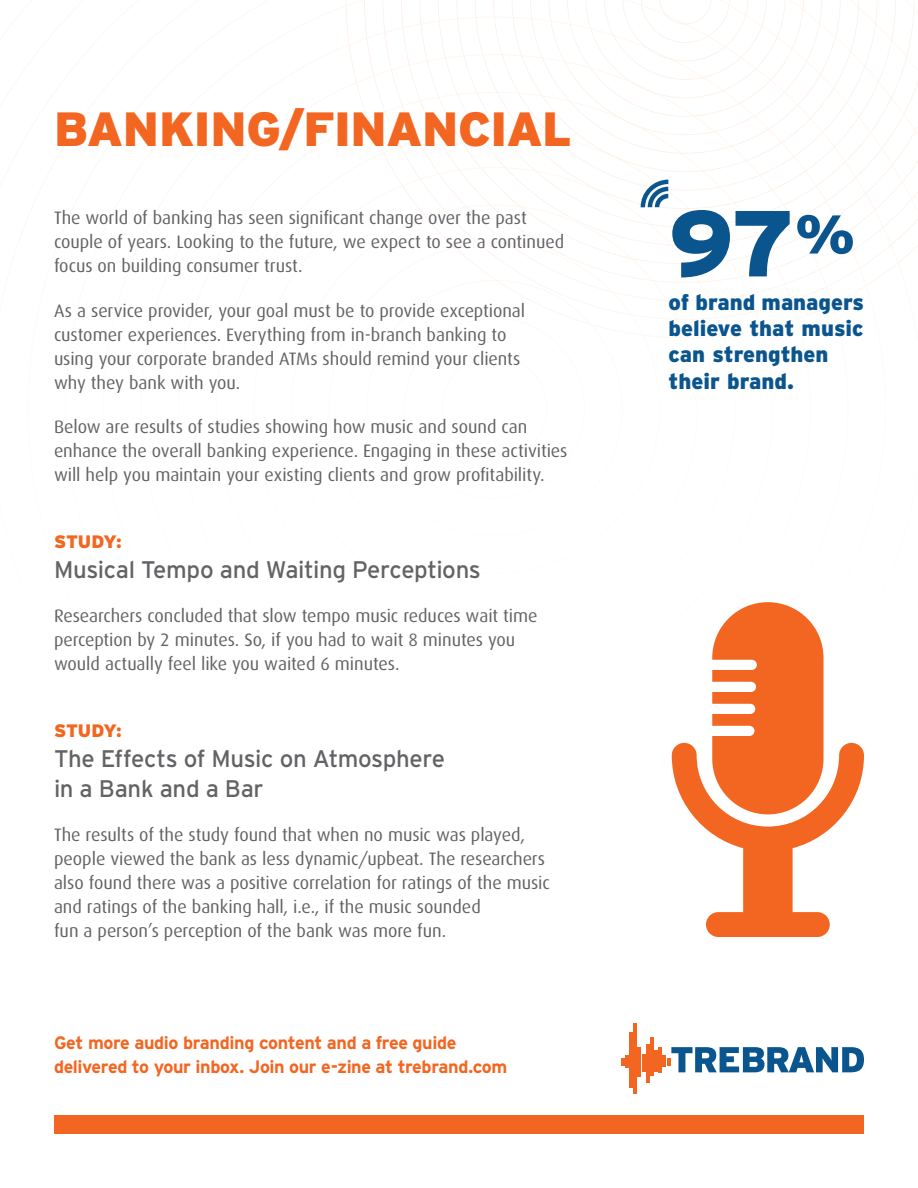
<style>
.page{position:relative;width:918px;height:1188px;background:#fff}
.page>*{position:absolute;margin:0;border:0;box-sizing:border-box;transform-origin:0 0}
.t1{font:900 93.45px "Interstate";color:#0b558e}
.t2{font:900 48px "Interstate";letter-spacing:-.015em;color:#f36621}
.t3{font:24px/30px "Interstate";letter-spacing:-.015em;color:#636366}
.t4{font:900 22.05px/26.4px "Interstate";color:#0b558e}
.t5{font:18px/24px "Dax";letter-spacing:-.005em;color:#636366}
.t6{font:700 18px/24px "Interstate";letter-spacing:-.025em;color:#f36621}
.t7{font:900 18px "Interstate";letter-spacing:-.01em;color:#f36621}
</style>
<div class="page">
<svg style="left:457px;top:0;width:457px;height:221px"></svg>
<svg style="left:476px;top:0;width:420px;height:209px"></svg>
<svg style="left:494px;top:0;width:382px;height:190px"></svg>
<svg style="left:513px;top:0;width:346px;height:171px"></svg>
<svg style="left:531px;top:0;width:310px;height:154px"></svg>
<svg style="left:549px;top:0;width:273px;height:135px"></svg>
<div style="left:54px;top:1115px;width:810px;height:19px;background:#f36621"></div>
<hr style="left:659px;top:1047px;width:3px;height:25px;background:#f36621">
<hr style="left:625px;top:1055px;width:4px;height:13px;background:#f36621">
<svg style="left:621px;top:1058px;width:3px;height:7px"></svg>
<hr style="left:629px;top:1032px;width:4px;height:56px;background:#f36621">
<hr style="left:634px;top:1023px;width:3px;height:71px;background:#f36621">
<hr style="left:638px;top:1047px;width:3px;height:30px;background:#f36621">
<hr style="left:642px;top:1054px;width:3px;height:17px;background:#f36621">
<hr style="left:646px;top:1044px;width:3px;height:38px;background:#f36621">
<hr style="left:650px;top:1037px;width:4px;height:38px;background:#f36621">
<hr style="left:654px;top:1050px;width:4px;height:21px;background:#f36621">
<svg style="left:663px;top:1047px;width:201px;height:25px"></svg>
<svg style="left:672px;top:602px;width:192px;height:335px"></svg>
<svg style="left:641px;top:180px;width:27px;height:27px"></svg>
<h2 class="t2" style="left:54px;top:102px;width:519px">Banking/Financial</h2>
<p class="t5" style="left:54px;top:206px;width:512px">The world of banking has seen significant change over the past couple of years. Looking to the future, we expect to see a continued focus on building consumer trust.</p>
<p class="t5" style="left:54px;top:299px;width:473px">As a service provider, your goal must be to provide exceptional customer experiences. Everything from in-branch banking to using your corporate branded ATMs should remind your clients why they bank with you.</p>
<p class="t5" style="left:54px;top:415px;width:515px">Below are results of studies showing how music and sound can enhance the overall banking experience. Engaging in these activities will help you maintain your existing clients and grow profitability.</p>
<p class="t7" style="left:54px;top:531px;width:69px">Study:</p>
<h3 class="t3" style="left:54px;top:554px;width:428px">Musical Tempo and Waiting Perceptions</h3>
<p class="t5" style="left:54px;top:604px;width:485px">Researchers concluded that slow tempo music reduces wait time perception by 2 minutes. So, if you had to wait 8 minutes you would actually feel like you waited 6 minutes.</p>
<p class="t7" style="left:54px;top:720px;width:69px">Study:</p>
<h3 class="t3" style="left:54px;top:743px;width:393px">The Effects of Music on Atmosphere in a Bank and a Bar</h3>
<p class="t5" style="left:54px;top:823px;width:497px">The results of the study found that when no music was played, people viewed the bank as less dynamic/upbeat. The researchers also found there was a positive correlation for ratings of the music and ratings of the banking hall, i.e., if the music sounded<br>fun a person’s perception of the bank was more fun.</p>
<p class="t6" style="left:54px;top:1031px;width:455px">Get more audio branding content and a free guide delivered to your inbox. Join our e-zine at trebrand.com</p>
<h1 class="t1" style="left:669px;top:190px;width:187px">97<sup>%</sup></h1>
<p class="t4" style="left:669px;top:288px;width:197px">of brand managers believe that music can strengthen their brand.</p>
</div>
